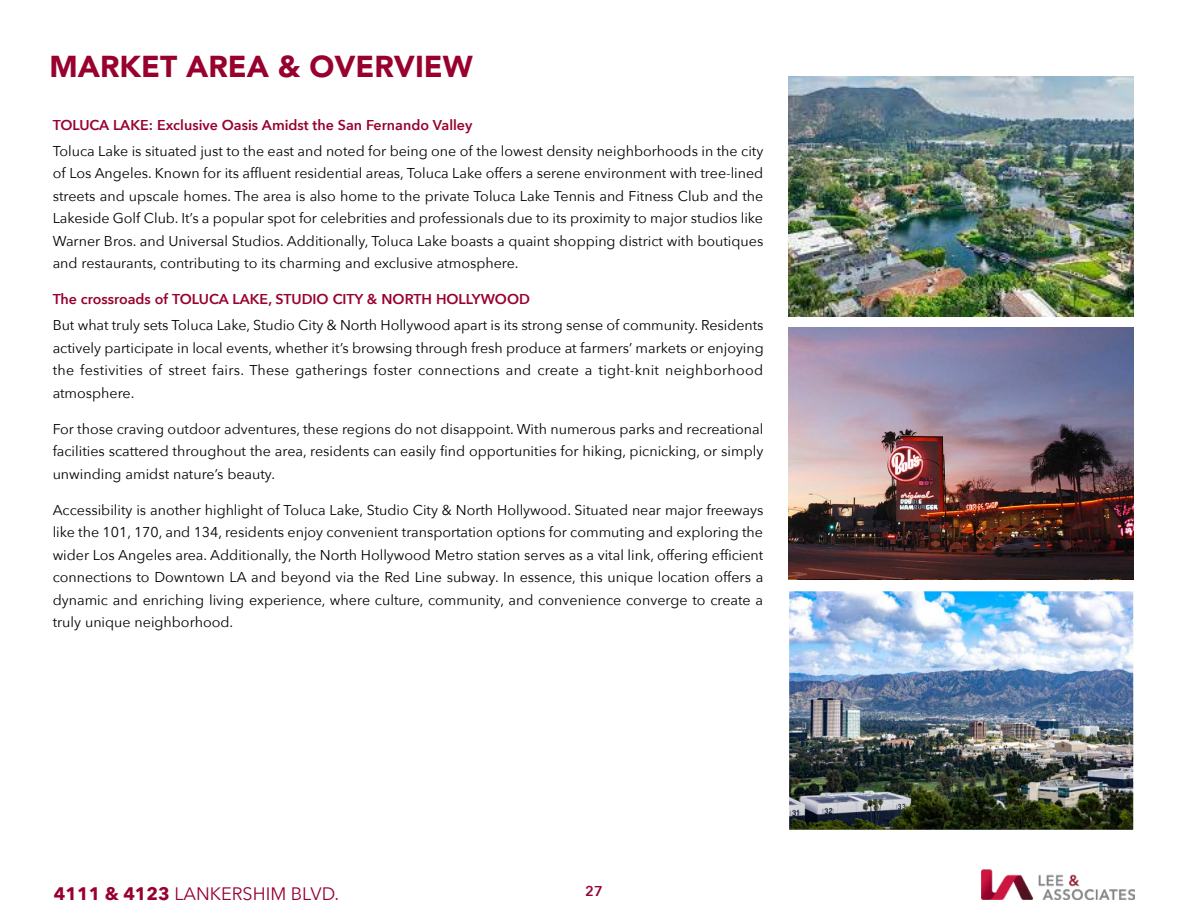
<style>
.page{position:relative;width:1188px;height:918px;background:#fff}
.page>*{position:absolute;margin:0;border:0;box-sizing:border-box;transform-origin:0 0}
.t1{font:900 30px "Avenir LT Std";color:#98002e}
.t2{font:18px "Avenir Next";color:#98002e}
.t3{font:14.25px/22.5px "Avenir Next";color:#000101;text-align:justify}
.t4{font:600 14.25px "Avenir Next";color:#98002e}
.s1{font-weight:700}
</style>
<div class="page">
<img style="left:981px;top:870px;width:153px;height:30px">
<img style="left:788px;top:76px;width:346px;height:240px">
<img style="left:788px;top:328px;width:346px;height:251px">
<img style="left:791px;top:593px;width:341px;height:235px">
<div style="left:788px;top:590px;width:347px;height:241px;border:2px solid #fff"></div>
<h1 class="t1" style="left:50px;top:48px;width:425px">MARKET AREA &amp; OVERVIEW</h1>
<p class="t4" style="left:53px;top:112px;width:421px">TOLUCA LAKE: Exclusive Oasis Amidst the San Fernando Valley</p>
<p class="t3" style="left:53px;top:139px;width:712px">Toluca Lake is situated just to the east and noted for being one of the lowest density neighborhoods in the city of Los Angeles. Known for its affluent residential areas, Toluca Lake offers a serene environment with tree-lined streets and upscale homes. The area is also home to the private Toluca Lake Tennis and Fitness Club and the Lakeside Golf Club. It’s a popular spot for celebrities and professionals due to its proximity to major studios like Warner Bros. and Universal Studios. Additionally, Toluca Lake boasts a quaint shopping district with boutiques and restaurants, contributing to its charming and exclusive atmosphere.</p>
<p class="t4" style="left:53px;top:287px;width:479px">The crossroads of TOLUCA LAKE, STUDIO CITY &amp; NORTH HOLLYWOOD</p>
<p class="t3" style="left:53px;top:313px;width:713px">But what truly sets Toluca Lake, Studio City &amp; North Hollywood apart is its strong sense of community. Residents actively participate in local events, whether it’s browsing through fresh produce at farmers’ markets or enjoying the festivities of street fairs. These gatherings foster connections and create a tight-knit neighborhood atmosphere.</p>
<p class="t3" style="left:53px;top:417px;width:712px">For those craving outdoor adventures, these regions do not disappoint. With numerous parks and recreational facilities scattered throughout the area, residents can easily find opportunities for hiking, picnicking, or simply unwinding amidst nature’s beauty.</p>
<p class="t3" style="left:53px;top:498px;width:712px">Accessibility is another highlight of Toluca Lake, Studio City &amp; North Hollywood. Situated near major freeways like the 101, 170, and 134, residents enjoy convenient transportation options for commuting and exploring the wider Los Angeles area. Additionally, the North Hollywood Metro station serves as a vital link, offering efficient connections to Downtown LA and beyond via the Red Line subway. In essence, this unique location offers a dynamic and enriching living experience, where culture, community, and convenience converge to create a truly unique neighborhood.</p>
<p class="t2" style="left:54px;top:878px;width:287px"><span class="s1">4111 &amp; 4123</span> LANKERSHIM BLVD.</p>
<p class="t4" style="left:585px;top:879px;width:19px">27</p>
</div>
